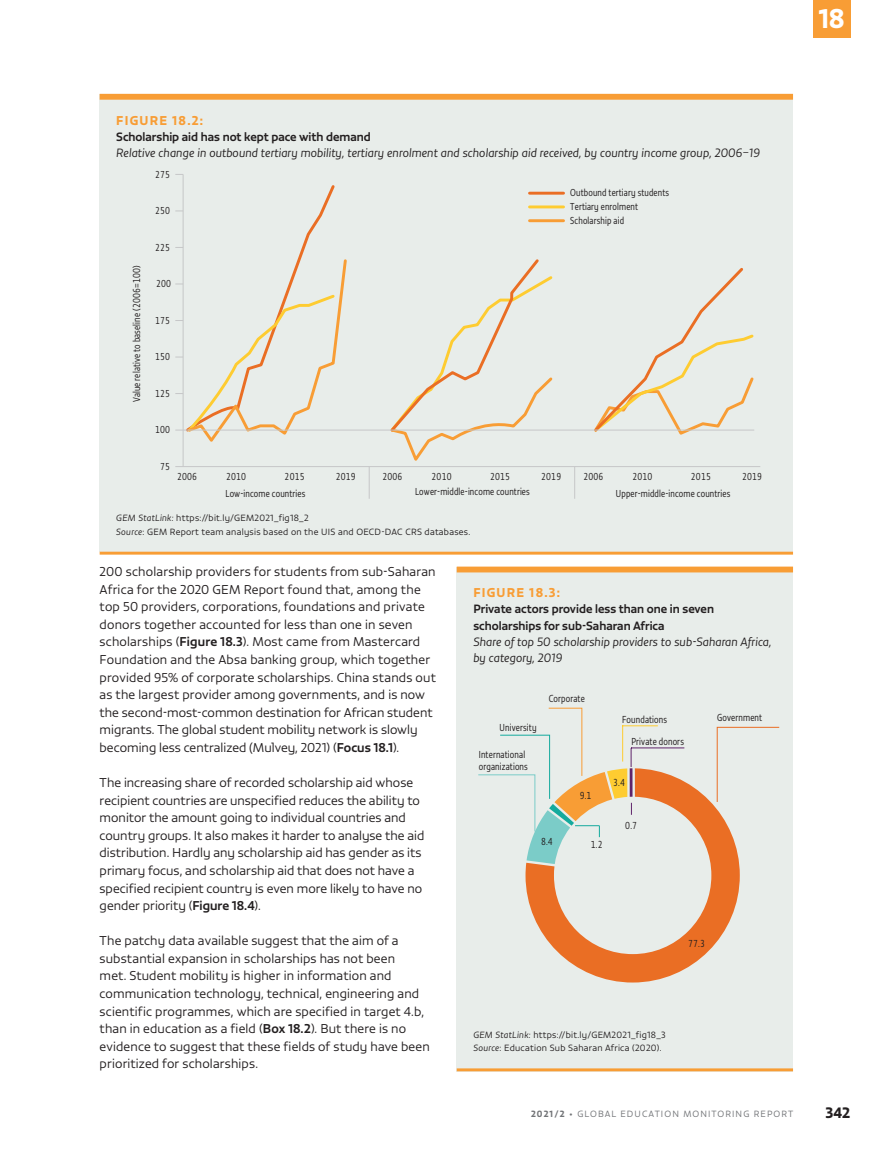
<style>
.page{position:relative;width:893px;height:1155px;background:#fff}
.page>*{position:absolute;margin:0;border:0;box-sizing:border-box;transform-origin:0 0}
.t1{font:26.4px "Vita Std Bld";color:#fff}
.t2{font:14.7px "Vita Std Bld";color:#231f20}
.t3{font:300 12.45px/17.5px "Vita Std";letter-spacing:.01em;color:#231f20}
.t4{font:12.45px "Vita Std Bld";letter-spacing:.1em;color:#f89d35}
.t5{font:italic 300 11.7px/16px "Vita Std";letter-spacing:.005em;color:#231f20}
.t6{font:500 11.7px/16px "Vita Std";color:#231f20}
.t7{font:300 9.9px/11.9px "Vita Cond Std";letter-spacing:.015em;color:#231f20}
.t8{font:300 9.75px/13.8px "Vita Cond Std";letter-spacing:.015em;color:#231f20}
.t9{font:300 8.85px/13.8px "Vita Std";letter-spacing:.03em;color:#231f20}
.t10{font:300 8.85px "Vita Std";letter-spacing:.125em;color:#727477}
.s1{font-style:italic}
.s2{font-weight:500}
.s3{font-family:"Vita Std Bld";font-weight:400}
.s4{font-weight:100}
</style>
<div class="page">
<div style="left:100px;top:94px;width:693px;height:457px;background:#e8edea"></div>
<div style="left:100px;top:94px;width:693px;height:6px;background:#f89d35"></div>
<hr style="left:100px;top:552px;width:693px;height:3px;background:#f89d35">
<hr style="left:183px;top:174px;width:1px;height:293px;background:#c6c7c8">
<hr style="left:175px;top:466px;width:585px;height:1px;background:#c6c7c8">
<hr style="left:529px;top:192px;width:34px;height:3px;background:#ea6e24">
<hr style="left:529px;top:205px;width:34px;height:3px;background:#fecc31">
<hr style="left:529px;top:219px;width:34px;height:3px;background:#f89d35">
<svg style="left:175px;top:183px;width:174px;height:262px"></svg>
<svg style="left:388px;top:259px;width:167px;height:202px"></svg>
<svg style="left:591px;top:268px;width:163px;height:167px"></svg>
<hr style="left:175px;top:430px;width:579px;height:1px;background:#c6c7c8">
<hr style="left:369px;top:467px;width:1px;height:32px;background:#c6c7c8">
<hr style="left:574px;top:467px;width:1px;height:32px;background:#c6c7c8">
<div style="left:457px;top:567px;width:336px;height:504px;background:#e8edea"></div>
<div style="left:457px;top:567px;width:336px;height:5px;background:#f89d35"></div>
<hr style="left:457px;top:1068px;width:336px;height:3px;background:#f89d35">
<svg style="left:525px;top:782px;width:215px;height:201px"></svg>
<svg style="left:478px;top:707px;width:207px;height:157px"></svg>
<svg style="left:716px;top:727px;width:64px;height:76px"></svg>
<div style="left:813px;top:0;width:37px;height:38px;background:#f89d35"></div>
<p class="t4" style="left:116px;top:115px;width:88px">FIGURE 18.2:</p>
<p class="t6" style="left:116px;top:129px;width:256px">Scholarship aid has not kept pace with demand</p>
<p class="t5" style="left:116px;top:145px;width:645px">Relative change in outbound tertiary mobility, tertiary enrolment and scholarship aid received, by country income group, 2006–19</p>
<p class="t8" style="left:130px;top:402px;width:138px;rotate:-90deg">Value relative to baseline (2006=100)</p>
<p class="t8" style="left:155px;top:168px;width:16px">275</p>
<p class="t8" style="left:155px;top:204px;width:16px">250</p>
<p class="t8" style="left:155px;top:241px;width:16px">225</p>
<p class="t8" style="left:156px;top:277px;width:16px">200</p>
<p class="t8" style="left:155px;top:314px;width:16px">175</p>
<p class="t8" style="left:155px;top:350px;width:16px">150</p>
<p class="t8" style="left:155px;top:387px;width:16px">125</p>
<p class="t8" style="left:155px;top:423px;width:16px">100</p>
<p class="t8" style="left:160px;top:460px;width:11px">75</p>
<p class="t8" style="left:570px;top:186px;width:100px">Outbound tertiary students<br>Tertiary enrolment<br>Scholarship aid</p>
<p class="t8" style="left:177px;top:471px;width:21px">2006</p>
<p class="t8" style="left:226px;top:471px;width:21px">2010</p>
<p class="t8" style="left:285px;top:471px;width:21px">2015</p>
<p class="t8" style="left:336px;top:471px;width:21px">2019</p>
<p class="t8" style="left:382px;top:471px;width:21px">2006</p>
<p class="t8" style="left:432px;top:471px;width:21px">2010</p>
<p class="t8" style="left:490px;top:471px;width:21px">2015</p>
<p class="t8" style="left:541px;top:471px;width:21px">2019</p>
<p class="t8" style="left:583px;top:471px;width:21px">2006</p>
<p class="t8" style="left:632px;top:471px;width:21px">2010</p>
<p class="t8" style="left:691px;top:471px;width:21px">2015</p>
<p class="t8" style="left:742px;top:471px;width:21px">2019</p>
<p class="t9" style="left:116px;top:511px;width:355px"><span class="s1">GEM StatLink:</span> https://bit.ly/GEM2021_fig18_2<br><span class="s1">Source</span>: GEM Report team analysis based on the UIS and OECD-DAC CRS databases.</p>
<p class="t8" style="left:225px;top:487px;width:81px">Low-income countries</p>
<p class="t8" style="left:415px;top:485px;width:116px">Lower-middle-income countries</p>
<p class="t8" style="left:616px;top:487px;width:116px">Upper-middle-income countries</p>
<p class="t3" style="left:100px;top:564px;width:338px">200 scholarship providers for students from sub-Saharan Africa for the 2020 GEM Report found that, among the top 50 providers, corporations, foundations and private donors together accounted for less than one in seven scholarships (<span class="s2">Figure 18.3</span>). Most came from Mastercard Foundation and the Absa banking group, which together provided 95% of corporate scholarships. China stands out as the largest provider among governments, and is now the second-most-common destination for African student migrants. The global student mobility network is slowly becoming less centralized (Mulvey, 2021) (<span class="s2">Focus 18.1</span>).</p>
<p class="t3" style="left:100px;top:774px;width:326px">The increasing share of recorded scholarship aid whose recipient countries are unspecified reduces the ability to monitor the amount going to individual countries and country groups. It also makes it harder to analyse the aid distribution. Hardly any scholarship aid has gender as its primary focus, and scholarship aid that does not have a specified recipient country is even more likely to have no gender priority (<span class="s2">Figure 18.4</span>).</p>
<p class="t3" style="left:100px;top:933px;width:332px">The patchy data available suggest that the aim of a substantial expansion in scholarships has not been<br>met. Student mobility is higher in information and communication technology, technical, engineering and scientific programmes, which are specified in target 4.b, than in education as a field (<span class="s2">Box 18.2</span>). But there is no evidence to suggest that these fields of study have been prioritized for scholarships.</p>
<p class="t4" style="left:473px;top:588px;width:88px">FIGURE 18.3:</p>
<p class="t6" style="left:473px;top:602px;width:242px">Private actors provide less than one in seven scholarships for sub-Saharan Africa</p>
<p class="t5" style="left:473px;top:634px;width:300px">Share of top 50 scholarship providers to sub-Saharan Africa, by category, 2019</p>
<p class="t7" style="left:500px;top:722px;width:38px">University</p>
<p class="t7" style="left:479px;top:749px;width:51px">International organizations</p>
<p class="t7" style="left:549px;top:693px;width:38px">Corporate</p>
<p class="t7" style="left:580px;top:790px;width:13px">9.1</p>
<p class="t7" style="left:541px;top:836px;width:13px">8.4</p>
<p class="t7" style="left:591px;top:839px;width:13px">1.2</p>
<p class="t7" style="left:622px;top:714px;width:46px">Foundations</p>
<p class="t7" style="left:631px;top:736px;width:54px">Private donors</p>
<p class="t7" style="left:613px;top:777px;width:13px">3.4</p>
<p class="t7" style="left:625px;top:820px;width:13px">0.7</p>
<p class="t7" style="left:717px;top:712px;width:46px">Government</p>
<p class="t7" style="left:688px;top:938px;width:18px">77.3</p>
<p class="t9" style="left:473px;top:1028px;width:194px"><span class="s1">GEM StatLink:</span> https://bit.ly/GEM2021_fig18_3<br><span class="s1">Source</span>: Education Sub Saharan Africa (2020).</p>
<h1 class="t1" style="left:818px;top:7px;width:28px">18</h1>
<p class="t10" style="left:531px;top:1110px;width:264px"><span class="s3">2021/2</span> <span class="s4">•</span> GLOBAL EDUCATION MONITORING REPORT</p>
<p class="t2" style="left:825px;top:1106px;width:26px">342</p>
</div>
